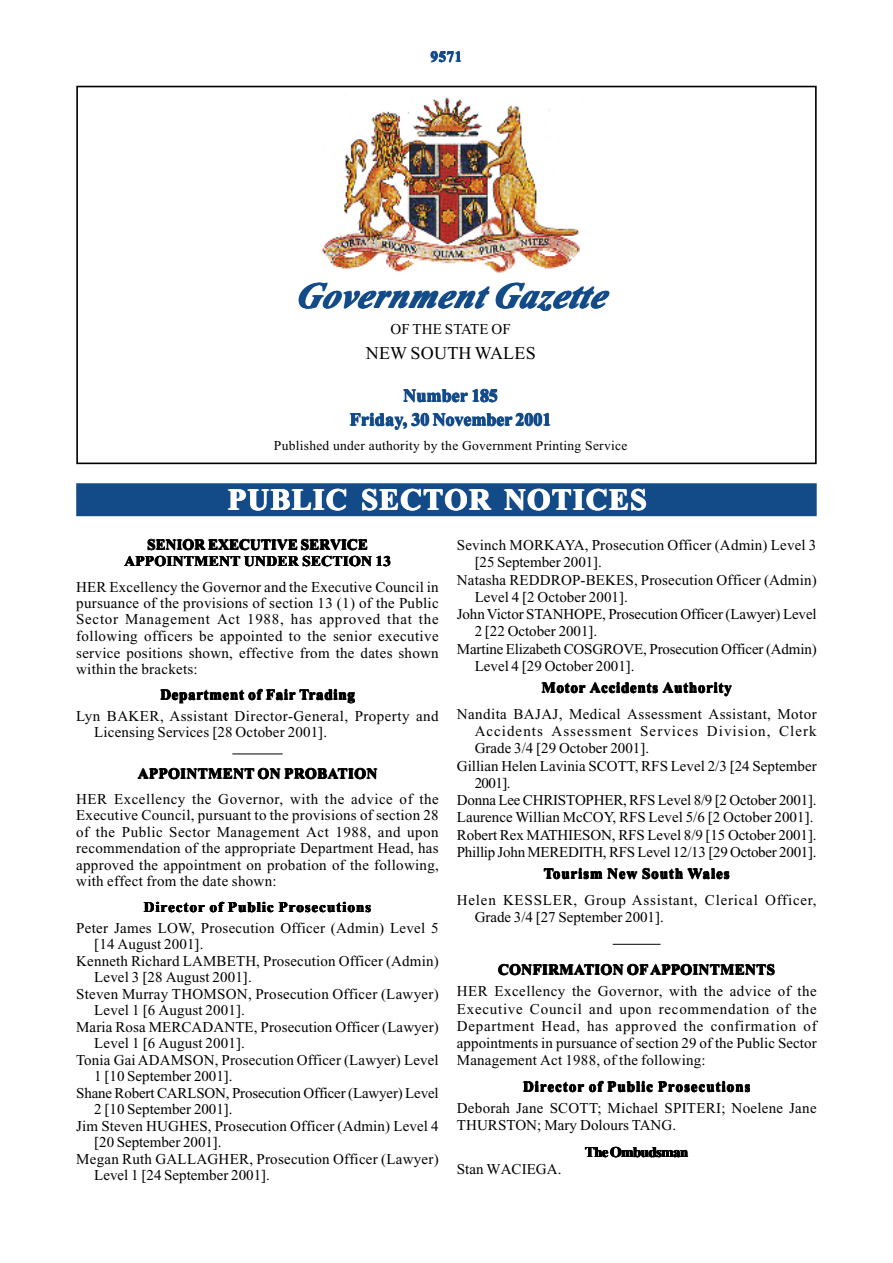
<style>
.page{position:relative;width:893px;height:1263px;background:#fff}
.page>*{position:absolute;margin:0;border:0;box-sizing:border-box;transform-origin:0 0}
.t1{font:italic 700 36px "Times New Roman";letter-spacing:.015em;color:#134a88}
.t2{font:700 30px "Times New Roman";letter-spacing:.04em;color:#fff}
.t3{font:700 18px/23.7px "Times New Roman";color:#134a88;text-align:center}
.t4{font:18px "Times New Roman";letter-spacing:.015em;color:#000}
.t5{font:15px/16.5px "Times New Roman";letter-spacing:.01em;color:#000;text-align:justify}
.t6{font:15px "Times New Roman";letter-spacing:-.01em;color:#000}
.t7{font:15px/16.5px "Times New Roman";letter-spacing:.03em;color:#000}
.t8{font:700 15px "Times New Roman";letter-spacing:.05em;color:#000}
.t9{font:15px "Times New Roman";letter-spacing:-.015em;color:#000}
.t10{font:700 15px/16.5px "Times New Roman";letter-spacing:.025em;color:#000;text-align:center}
.t11{font:15px/17.2px "Times New Roman";letter-spacing:.05em;color:#000}
.t12{font:15px "Times New Roman";letter-spacing:.07em;color:#000}
.t13{font:700 15px "Times New Roman";letter-spacing:.03em;color:#000}
.t14{font:700 15px "Times New Roman";letter-spacing:-.045em;color:#000}
.t15{font:700 15px "Times New Roman";color:#134a88}
.t16{font:13.5px "Times New Roman";letter-spacing:.02em;color:#000}
</style>
<div class="page">
<div style="left:76px;top:86px;width:740px;height:378px;border:2px solid #000"></div>
<div style="left:76px;top:483px;width:740px;height:33px;background:#134a88"></div>
<hr style="left:232px;top:754px;width:50px;height:1px;background:#000">
<hr style="left:612px;top:944px;width:48px;height:1px;background:#000">
<img style="left:322px;top:97px;width:258px;height:176px">
<p class="t15" style="left:431px;top:52px;width:33px">9571</p>
<h1 class="t1" style="left:296px;top:285px;width:319px">Government Gazette</h1>
<p class="t5" style="left:390px;top:323px;width:122px">OF THE STATE OF</p>
<p class="t4" style="left:366px;top:347px;width:171px">NEW SOUTH WALES</p>
<p class="t3" style="left:350px;top:387px;width:203px">Number 185<br>Friday, 30 November 2001</p>
<p class="t16" style="left:274px;top:441px;width:355px">Published under authority by the Government Printing Service</p>
<h2 class="t2" style="left:228px;top:490px;width:420px">PUBLIC SECTOR NOTICES</h2>
<p class="t10" style="left:124px;top:539px;width:268px">SENIOR EXECUTIVE SERVICE<br>APPOINTMENT UNDER SECTION 13</p>
<p class="t5" style="left:76px;top:581px;width:364px">HER Excellency the Governor and the Executive Council in pursuance of the provisions of section 13 (1) of the Public Sector Management Act 1988, has approved that the following officers be appointed to the senior executive service positions shown, effective from the dates shown within the brackets:</p>
<p class="t8" style="left:160px;top:690px;width:196px">Department of Fair Trading</p>
<p class="t7" style="left:94px;top:710px;width:346px;text-indent:-18px">Lyn BAKER, Assistant Director-General, Property and<br>Licensing Services [28 October 2001].</p>
<p class="t13" style="left:138px;top:769px;width:241px">APPOINTMENT ON PROBATION</p>
<p class="t5" style="left:76px;top:793px;width:364px">HER Excellency the Governor, with the advice of the Executive Council, pursuant to the provisions of section 28 of the Public Sector Management Act 1988, and upon recommendation of the appropriate Department Head, has approved the appointment on probation of the following, with effect from the date shown:</p>
<p class="t8" style="left:144px;top:902px;width:229px">Director of Public Prosecutions</p>
<p class="t5" style="left:76px;top:922px;width:364px">Peter James LOW, Prosecution Officer (Admin) Level 5</p>
<p class="t5" style="left:94px;top:939px;width:111px">[14 August 2001].</p>
<p class="t5" style="left:76px;top:955px;width:364px">Kenneth Richard LAMBETH, Prosecution Officer (Admin)</p>
<p class="t5" style="left:94px;top:971px;width:159px">Level 3 [28 August 2001].</p>
<p class="t5" style="left:76px;top:988px;width:364px">Steven Murray THOMSON, Prosecution Officer (Lawyer)</p>
<p class="t5" style="left:94px;top:1005px;width:152px">Level 1 [6 August 2001].</p>
<p class="t5" style="left:76px;top:1021px;width:364px">Maria Rosa MERCADANTE, Prosecution Officer (Lawyer)</p>
<p class="t5" style="left:94px;top:1038px;width:152px">Level 1 [6 August 2001].</p>
<p class="t5" style="left:76px;top:1054px;width:364px">Tonia Gai ADAMSON, Prosecution Officer (Lawyer) Level</p>
<p class="t5" style="left:94px;top:1071px;width:140px">1 [10 September 2001].</p>
<p class="t6" style="left:76px;top:1088px;width:364px">Shane Robert CARLSON, Prosecution Officer (Lawyer) Level</p>
<p class="t5" style="left:94px;top:1104px;width:140px">2 [10 September 2001].</p>
<p class="t5" style="left:76px;top:1120px;width:364px">Jim Steven HUGHES, Prosecution Officer (Admin) Level 4</p>
<p class="t5" style="left:94px;top:1137px;width:129px">[20 September 2001].</p>
<p class="t5" style="left:76px;top:1153px;width:364px">Megan Ruth GALLAGHER, Prosecution Officer (Lawyer)</p>
<p class="t5" style="left:94px;top:1170px;width:177px">Level 1 [24 September 2001].</p>
<p class="t5" style="left:457px;top:539px;width:361px">Sevinch MORKAYA, Prosecution Officer (Admin) Level 3</p>
<p class="t5" style="left:474px;top:556px;width:129px">[25 September 2001].</p>
<p class="t5" style="left:457px;top:574px;width:361px">Natasha REDDROP-BEKES, Prosecution Officer (Admin)</p>
<p class="t5" style="left:474px;top:591px;width:155px">Level 4 [2 October 2001].</p>
<p class="t6" style="left:457px;top:609px;width:361px">John Victor STANHOPE, Prosecution Officer (Lawyer) Level</p>
<p class="t5" style="left:474px;top:626px;width:124px">2 [22 October 2001].</p>
<p class="t6" style="left:457px;top:644px;width:361px">Martine Elizabeth COSGROVE, Prosecution Officer (Admin)</p>
<p class="t5" style="left:474px;top:660px;width:161px">Level 4 [29 October 2001].</p>
<p class="t8" style="left:542px;top:683px;width:192px">Motor Accidents Authority</p>
<p class="t7" style="left:457px;top:708px;width:361px">Nandita BAJAJ, Medical Assessment Assistant, Motor</p>
<p class="t12" style="left:474px;top:726px;width:343px">Accidents Assessment Services Division, Clerk</p>
<p class="t5" style="left:474px;top:743px;width:176px">Grade 3/4 [29 October 2001].</p>
<p class="t5" style="left:457px;top:760px;width:361px">Gillian Helen Lavinia SCOTT, RFS Level 2/3 [24 September</p>
<p class="t5" style="left:474px;top:777px;width:37px">2001].</p>
<p class="t9" style="left:457px;top:795px;width:361px">Donna Lee CHRISTOPHER, RFS Level 8/9 [2 October 2001].</p>
<p class="t5" style="left:457px;top:812px;width:358px">Laurence Willian McCOY, RFS Level 5/6 [2 October 2001].</p>
<p class="t5" style="left:457px;top:829px;width:361px">Robert Rex MATHIESON, RFS Level 8/9 [15 October 2001].</p>
<p class="t9" style="left:457px;top:847px;width:361px">Phillip John MEREDITH, RFS Level 12/13 [29 October 2001].</p>
<p class="t8" style="left:544px;top:869px;width:187px">Tourism New South Wales</p>
<p class="t11" style="left:474px;top:894px;width:343px;text-indent:-18px">Helen KESSLER, Group Assistant, Clerical Officer,<br>Grade 3/4 [27 September 2001].</p>
<p class="t10" style="left:498px;top:964px;width:278px">CONFIRMATION OFAPPOINTMENTS</p>
<p class="t5" style="left:457px;top:985px;width:361px;line-height:17.2px">HER Excellency the Governor, with the advice of the Executive Council and upon recommendation of the Department Head, has approved the confirmation of appointments in pursuance of section 29 of the Public Sector Management Act 1988, of the following:</p>
<p class="t8" style="left:523px;top:1082px;width:229px">Director of Public Prosecutions</p>
<p class="t5" style="left:457px;top:1102px;width:361px;line-height:17.2px">Deborah Jane SCOTT; Michael SPITERI; Noelene Jane<br>THURSTON; Mary Dolours TANG.</p>
<p class="t14" style="left:585px;top:1147px;width:105px">The Ombudsman</p>
<p class="t5" style="left:457px;top:1163px;width:106px">Stan WACIEGA.</p>
</div>
